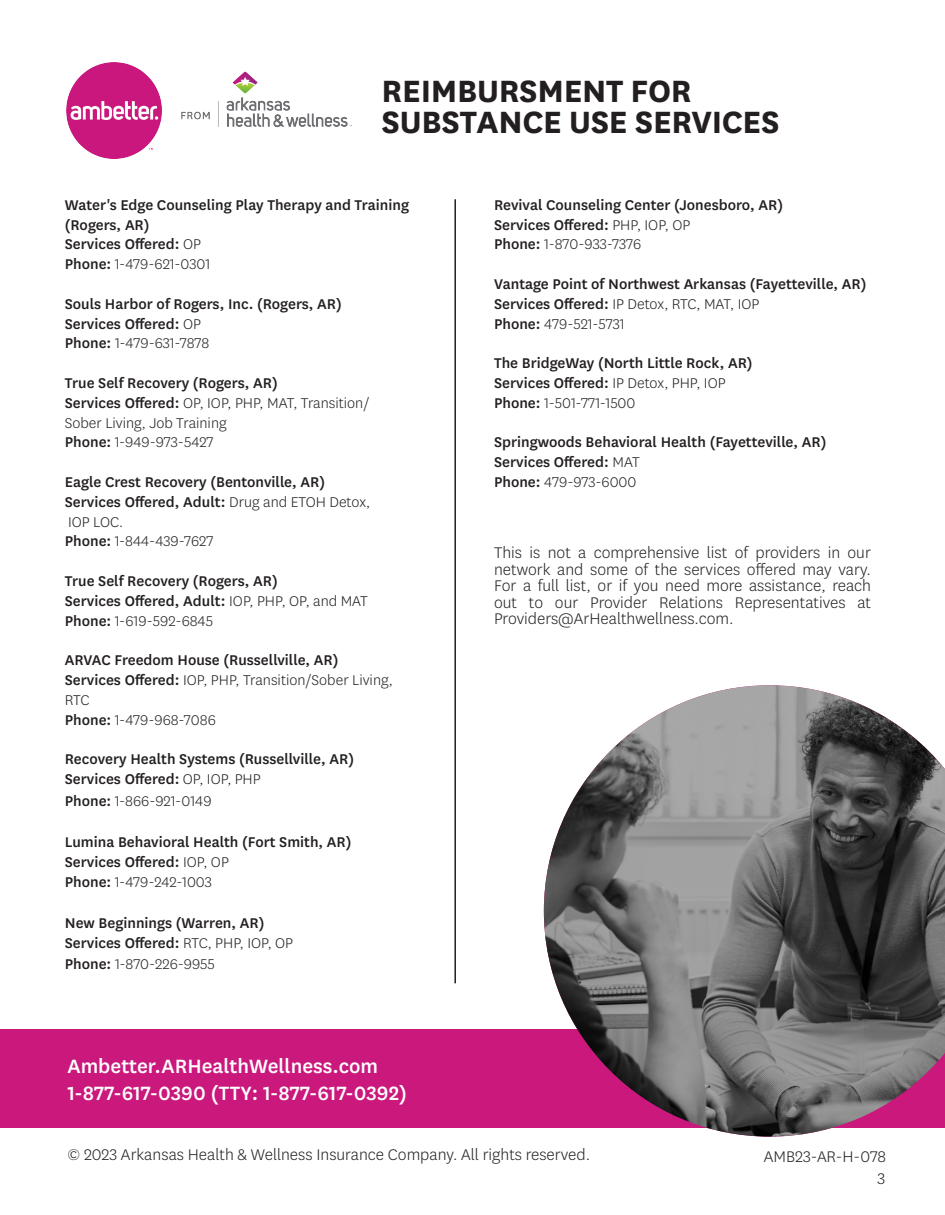
<style>
.page{position:relative;width:945px;height:1215px;background:#fff}
.page>*{position:absolute;margin:0;border:0;box-sizing:border-box;transform-origin:0 0}
.t1{font:700 36px/31.5px "Centene Sans";letter-spacing:-.01em;color:#231f20}
.t2{font:500 22.5px/27px "Centene Sans";color:#fff}
.t3{font:300 18px/16.5px "Centene Sans";color:#231f20;text-align:justify}
.t4{font:500 16.5px/19.8px "Centene Sans";color:#231f20}
.t5{font:300 16.5px/19.8px "Centene Sans";color:#231f20}
.s1{font-weight:300}
.s2{font-weight:500}
</style>
<div class="page">
<img style="left:66px;top:63px;width:285px;height:95px">
<hr style="left:454px;top:199px;width:2px;height:784px;background:#231f20">
<div style="left:0;top:1029px;width:945px;height:99px;background:#ca187d"></div>
<img style="left:544px;top:685px;width:401px;height:452px">
<h1 class="t1" style="left:382px;top:72px;width:399px">REIMBURSMENT FOR<br>SUBSTANCE USE SERVICES</h1>
<p class="t4" style="left:65px;top:194px;width:346px">Water's Edge Counseling Play Therapy and Training (Rogers, AR)<br>Services Offered: <span class="s1">OP<br></span>Phone: <span class="s1">1-479-621-0301</span></p>
<p class="t4" style="left:65px;top:293px;width:279px">Souls Harbor of Rogers, Inc. (Rogers, AR)<br>Services Offered: <span class="s1">OP<br></span>Phone: <span class="s1">1-479-631-7878</span></p>
<p class="t5" style="left:65px;top:373px;width:306px"><span class="s2">True Self Recovery (Rogers, AR)<br>Services Offered:</span> OP, IOP, PHP, MAT, Transition/ Sober Living, Job Training<br><span class="s2">Phone:</span> 1-949-973-5427</p>
<p class="t4" style="left:65px;top:471px;width:307px">Eagle Crest Recovery (Bentonville, AR)<br>Services Offered, Adult: <span class="s1">Drug and ETOH Detox,<br>IOP LOC.<br></span>Phone: <span class="s1">1-844-439-7627</span></p>
<p class="t4" style="left:65px;top:570px;width:305px">True Self Recovery (Rogers, AR)<br>Services Offered, Adult: <span class="s1">IOP, PHP, OP, and MAT<br></span>Phone: <span class="s1">1-619-592-6845</span></p>
<p class="t4" style="left:65px;top:649px;width:329px">ARVAC Freedom House (Russellville, AR)<br>Services Offered: <span class="s1">IOP, PHP, Transition/Sober Living,<br>RTC<br></span>Phone: <span class="s1">1-479-968-7086</span></p>
<p class="t4" style="left:65px;top:748px;width:291px">Recovery Health Systems (Russellville, AR)<br>Services Offered: <span class="s1">OP, IOP, PHP</span></p>
<p class="t5" style="left:65px;top:790px;width:148px"><span class="s2">Phone:</span> 1-866-921-0149</p>
<p class="t4" style="left:65px;top:831px;width:288px">Lumina Behavioral Health (Fort Smith, AR)<br>Services Offered: <span class="s1">IOP, OP<br></span>Phone: <span class="s1">1-479-242-1003</span></p>
<p class="t4" style="left:65px;top:912px;width:230px">New Beginnings (Warren, AR)<br>Services Offered: <span class="s1">RTC, PHP, IOP, OP</span></p>
<p class="t5" style="left:65px;top:954px;width:152px"><span class="s2">Phone:</span> 1-870-226-9955</p>
<p class="t2" style="left:68px;top:1052px;width:341px">Ambetter.ARHealthWellness.com<br>1-877-617-0390 (TTY: 1-877-617-0392)</p>
<p class="t4" style="left:494px;top:194px;width:290px">Revival Counseling Center (Jonesboro, AR)<br>Services Offered: <span class="s1">PHP, IOP, OP<br></span>Phone: <span class="s1">1-870-933-7376</span></p>
<p class="t4" style="left:494px;top:273px;width:374px">Vantage Point of Northwest Arkansas (Fayetteville, AR)<br>Services Offered: <span class="s1">IP Detox, RTC, MAT, IOP<br></span>Phone: <span class="s1">479-521-5731</span></p>
<p class="t4" style="left:494px;top:352px;width:260px">The BridgeWay (North Little Rock, AR)<br>Services Offered: <span class="s1">IP Detox, PHP, IOP<br></span>Phone: <span class="s1">1-501-771-1500</span></p>
<p class="t4" style="left:494px;top:431px;width:334px">Springwoods Behavioral Health (Fayetteville, AR)<br>Services Offered: <span class="s1">MAT<br></span>Phone: <span class="s1">479-973-6000</span></p>
<p class="t3" style="left:494px;top:544px;width:378px">This is not a comprehensive list of providers in our network and some of the services offered may vary.<br>For a full list, or if you need more assistance, reach out to our Provider Relations Representatives at Providers@ArHealthwellness.com.</p>
<p class="t3" style="left:68px;top:1146px;width:524px">© 2023 Arkansas Health &amp; Wellness Insurance Company. All rights reserved.</p>
<p class="t3" style="left:764px;top:1147px;width:124px">AMB23-AR-H-078</p>
<p class="t3" style="left:878px;top:1169px;width:9px">3</p>
</div>
